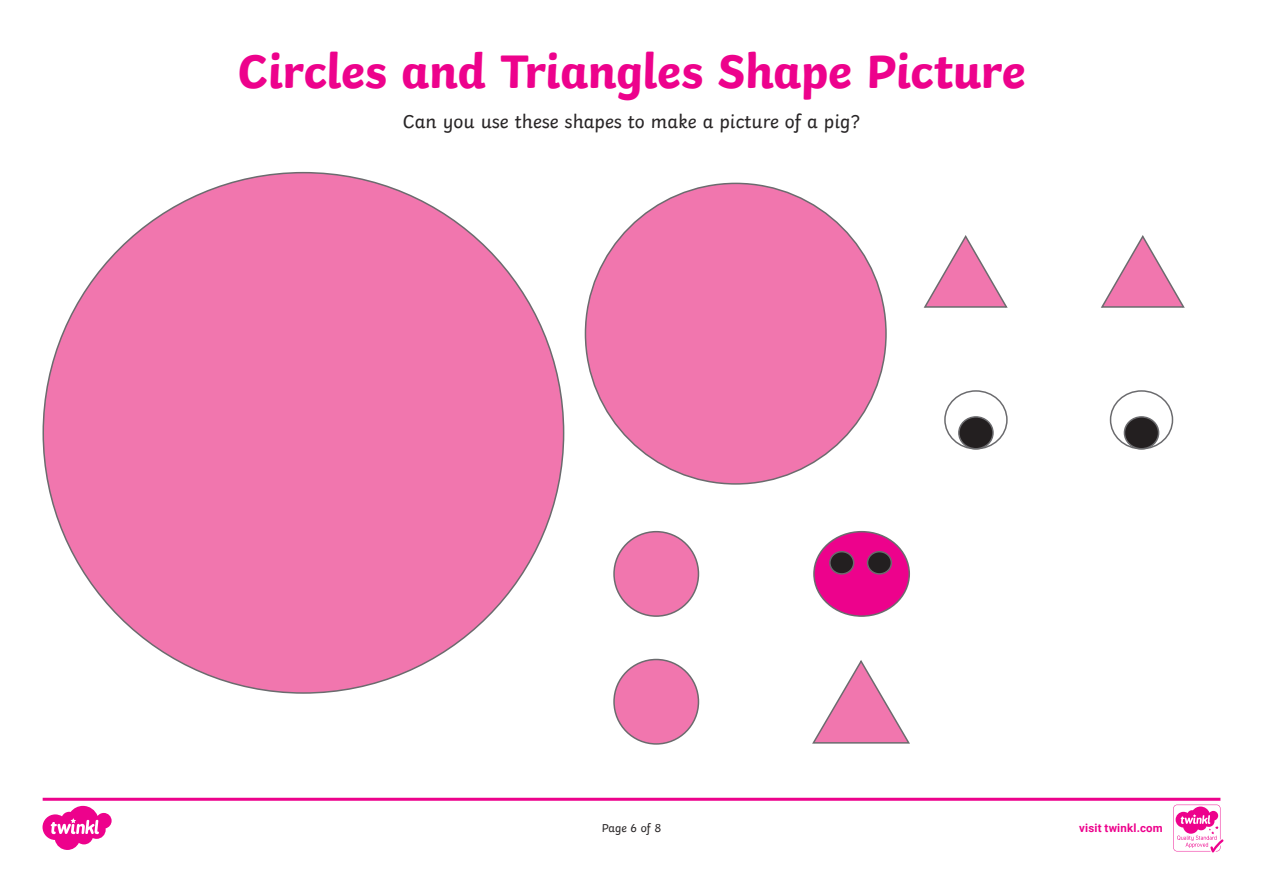
<style>
.page{position:relative;width:1263px;height:893px;background:#fff}
.page>*{position:absolute;margin:0;border:0;box-sizing:border-box;transform-origin:0 0}
.Heading_1{font:700 49.5px "Twinkl";letter-spacing:-.01em;color:#ed028c}
.KS2_Body_Copy{font:19.5px "Twinkl";color:#282526}
.t1{font:12px "Twinkl";letter-spacing:-.005em;color:#282526}
.t2{font:700 11.4px "Roboto";letter-spacing:.02em;color:#ed028c}
</style>
<div class="page">
<div style="left:585px;top:183px;width:301px;height:301px;background:#f176ae;border-radius:50%"></div>
<div style="left:43px;top:173px;width:521px;height:520px;background:#f176ae;border-radius:50%"></div>
<div style="left:614px;top:659px;width:84px;height:85px;background:#f176ae;border-radius:50%"></div>
<div style="left:613px;top:659px;width:86px;height:86px;border:2px solid #6b6b6e;border-radius:50%"></div>
<div style="left:614px;top:532px;width:84px;height:84px;background:#f176ae;border-radius:50%"></div>
<div style="left:613px;top:531px;width:86px;height:86px;border:2px solid #6b6b6e;border-radius:50%"></div>
<div style="left:944px;top:390px;width:64px;height:59px;border:2px solid #6b6b6e;border-radius:50%"></div>
<div style="left:1110px;top:390px;width:63px;height:59px;border:2px solid #6b6b6e;border-radius:50%"></div>
<div style="left:959px;top:417px;width:34px;height:32px;background:#231f20;border-radius:50%"></div>
<div style="left:958px;top:416px;width:36px;height:33px;border:2px solid #6b6b6e;border-radius:50%"></div>
<div style="left:1124px;top:417px;width:34px;height:32px;background:#231f20;border-radius:50%"></div>
<div style="left:1124px;top:416px;width:35px;height:33px;border:2px solid #6b6b6e;border-radius:50%"></div>
<div style="left:814px;top:532px;width:95px;height:84px;background:#ed028c;border-radius:50%"></div>
<div style="left:813px;top:531px;width:97px;height:86px;border:2px solid #6b6b6e;border-radius:50%"></div>
<div style="left:867px;top:552px;width:24px;height:22px;background:#231f20;border-radius:50%"></div>
<div style="left:867px;top:551px;width:25px;height:24px;border:2px solid #6b6b6e;border-radius:50%"></div>
<div style="left:830px;top:552px;width:24px;height:22px;background:#231f20;border-radius:50%"></div>
<div style="left:829px;top:551px;width:25px;height:24px;border:2px solid #6b6b6e;border-radius:50%"></div>
<svg style="left:1101px;top:235px;width:84px;height:73px"></svg>
<svg style="left:923px;top:235px;width:85px;height:73px"></svg>
<svg style="left:812px;top:660px;width:98px;height:84px"></svg>
<svg style="left:43px;top:798px;width:1180px;height:54px"></svg>
<p class="Heading_1" style="left:238px;top:31px;width:789px">Circles and Triangles Shape Picture</p>
<p class="KS2_Body_Copy" style="left:403px;top:106px;width:459px">Can you use these shapes to make a picture of a pig?</p>
<p class="t1" style="left:602px;top:819px;width:61px">Page 6 of 8</p>
<p class="t2" style="left:1079px;top:820px;width:85px">visit twinkl.com</p>
</div>
